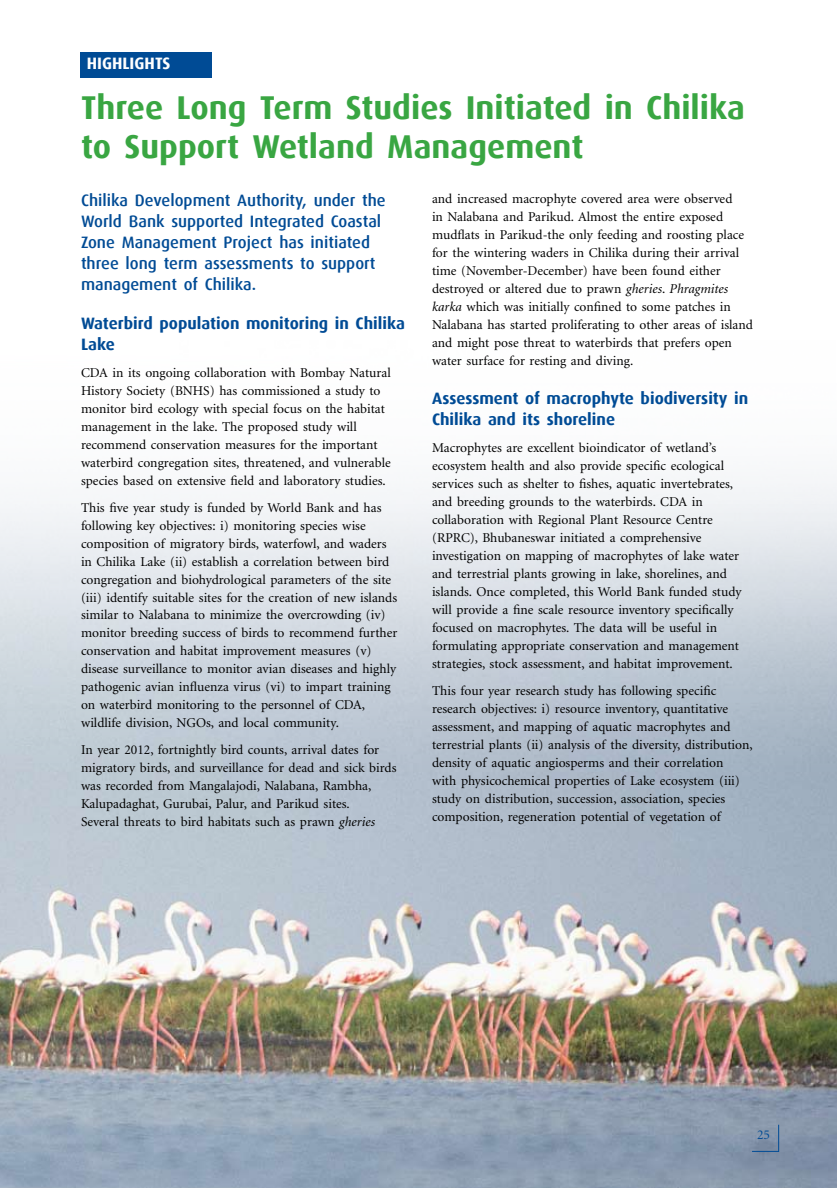
<style>
.page{position:relative;width:837px;height:1188px;background:#fff}
.page>*{position:absolute;margin:0;border:0;box-sizing:border-box;transform-origin:0 0}
.t1{font:700 33px/39px "Dax";color:#39a642}
.t2{font:500 16.5px/21px "Dax";color:#004b95}
.t3{font:700 16.5px/21px "Dax";color:#004b95}
.t4{font:700 16.5px "Dax";color:#fff}
.t5{font:13.5px/18px "Minion";color:#000}
.t6{font:13.5px "Minion";color:#004b95}
.s1{font-style:italic}
</style>
<div class="page">
<img style="left:0;top:476px;width:837px;height:712px">
<svg style="left:752px;top:1125px;width:27px;height:27px"></svg>
<div style="left:80px;top:52px;width:132px;height:26px;background:#004b95"></div>
<p class="t4" style="left:87px;top:54px;width:84px">highlights</p>
<h1 class="t1" style="left:81px;top:88px;width:665px">Three Long Term Studies Initiated in Chilika to Support Wetland Management</h1>
<p class="t2" style="left:81px;top:189px;width:306px">Chilika Development Authority, under the World Bank supported Integrated Coastal Zone Management Project has initiated three long term assessments to support management of Chilika.</p>
<p class="t3" style="left:81px;top:312px;width:325px">Waterbird population monitoring in Chilika<br>Lake</p>
<p class="t5" style="left:81px;top:364px;width:311px">CDA in its ongoing collaboration with Bombay Natural History Society (BNHS) has commissioned a study to monitor bird ecology with special focus on the habitat management in the lake. The proposed study will recommend conservation measures for the important waterbird congregation sites, threatened, and vulnerable species based on extensive field and laboratory studies.</p>
<p class="t5" style="left:81px;top:499px;width:318px">This five year study is funded by World Bank and has following key objectives: i) monitoring species wise composition of migratory birds, waterfowl, and waders in Chilika Lake (ii) establish a correlation between bird congregation and biohydrological parameters of the site (iii) identify suitable sites for the creation of new islands similar to Nalabana to minimize the overcrowding (iv) monitor breeding success of birds to recommend further conservation and habitat improvement measures (v) disease surveillance to monitor avian diseases and highly pathogenic avian influenza virus (vi) to impart training on waterbird monitoring to the personnel of CDA, wildlife division, NGOs, and local community.</p>
<p class="t5" style="left:81px;top:742px;width:317px">In year 2012, fortnightly bird counts, arrival dates for migratory birds, and surveillance for dead and sick birds was recorded from Mangalajodi, Nalabana, Rambha, Kalupadaghat, Gurubai, Palur, and Parikud sites.<br>Several threats to bird habitats such as prawn <span class="s1">gheries</span></p>
<p class="t5" style="left:432px;top:190px;width:323px">and increased macrophyte covered area were observed<br>in Nalabana and Parikud. Almost the entire exposed mudflats in Parikud-the only feeding and roosting place for the wintering waders in Chilika during their arrival time (November-December) have been found either destroyed or altered due to prawn <span class="s1">gheries</span>. <span class="s1">Phragmites karka</span> which was initially confined to some patches in Nalabana has started proliferating to other areas of island and might pose threat to waterbirds that prefers open water surface for resting and diving.</p>
<p class="t3" style="left:432px;top:388px;width:318px">Assessment of macrophyte biodiversity in<br>Chilika and its shoreline</p>
<p class="t5" style="left:432px;top:439px;width:311px">Macrophytes are excellent bioindicator of wetland’s ecosystem health and also provide specific ecological services such as shelter to fishes, aquatic invertebrates, and breeding grounds to the waterbirds. CDA in collaboration with Regional Plant Resource Centre (RPRC), Bhubaneswar initiated a comprehensive investigation on mapping of macrophytes of lake water and terrestrial plants growing in lake, shorelines, and islands. Once completed, this World Bank funded study will provide a fine scale resource inventory specifically focused on macrophytes. The data will be useful in formulating appropriate conservation and management strategies, stock assessment, and habitat improvement.</p>
<p class="t5" style="left:432px;top:682px;width:322px">This four year research study has following specific research objectives: i) resource inventory, quantitative assessment, and mapping of aquatic macrophytes and terrestrial plants (ii) analysis of the diversity, distribution, density of aquatic angiosperms and their correlation<br>with physicochemical properties of Lake ecosystem (iii) study on distribution, succession, association, species composition, regeneration potential of vegetation of</p>
<p class="t6" style="left:757px;top:1129px;width:14px">25</p>
</div>
